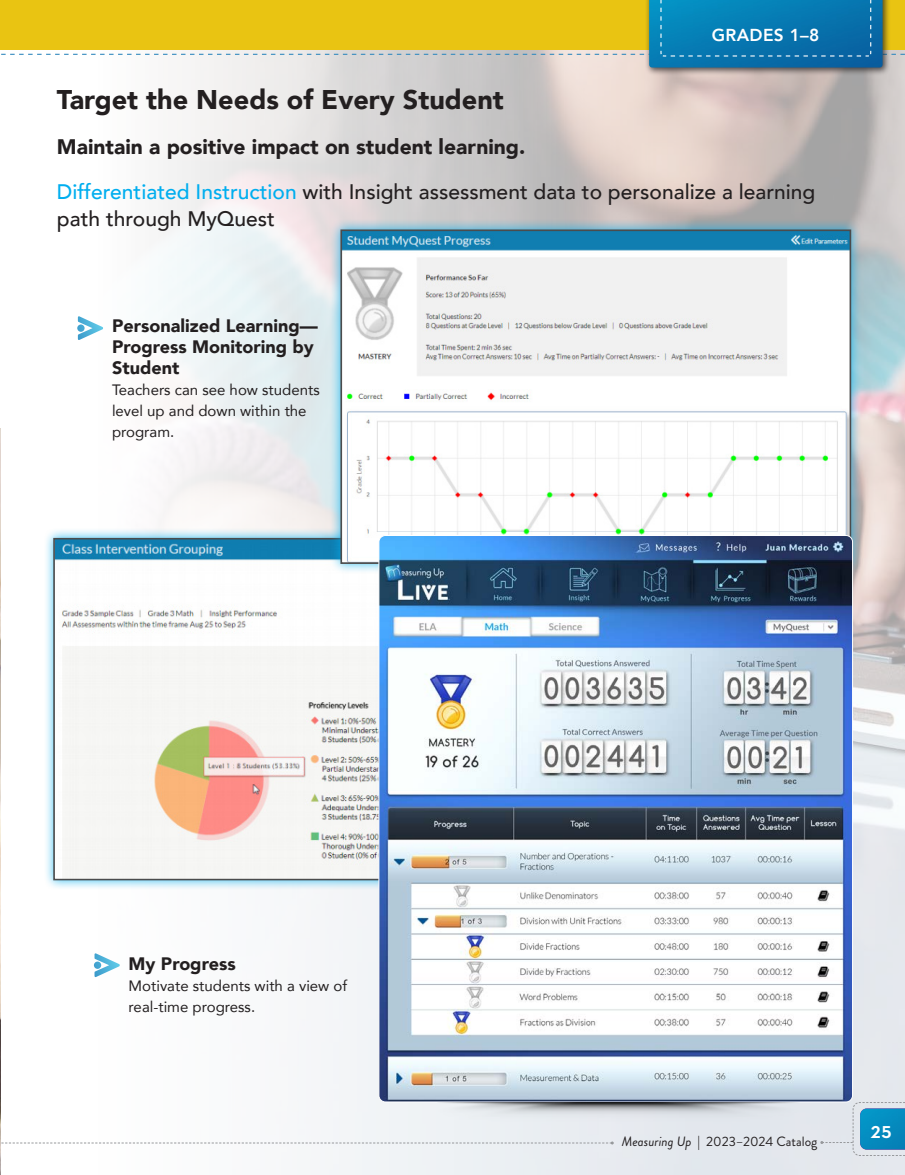
<style>
.page{position:relative;width:905px;height:1175px;background:#fff}
.page>*{position:absolute;margin:0;border:0;box-sizing:border-box;transform-origin:0 0}
.t1{font:900 27px "Avenir";color:#231f20}
.t2{font:700 22.5px "Neutra Disp";color:#fff}
.t3{font:500 21px/27px "Avenir";color:#231f20}
.t4{font:900 21px "Avenir";color:#231f20}
.t5{font:900 18px/21px "Avenir";color:#231f20}
._0_Lesson_num{font:800 17.25px "Avenir";letter-spacing:.02em;color:#fff}
.t6{font:15px/21px "Avenir";color:#231f20}
.t7{font:13.5px "Brandon Grotesque";color:#231f20}
.s1{color:#00aeef}
.s2{font-style:italic}
</style>
<div class="page">
<img style="left:0;top:428px;width:1px;height:746px">
<svg style="left:0;top:1141px;width:352px;height:3px"></svg>
<svg style="left:852px;top:1101px;width:52px;height:55px"></svg>
<div style="left:645px;top:0;width:245px;height:76px;background:#231f20;opacity:.75"></div>
<img style="left:649px;top:57px;width:233px;height:11px">
<svg style="left:0;top:0;width:904px;height:57px;background:#adb34e"></svg>
<div style="left:43px;top:528px;width:506px;height:362px;background:#00aeef;opacity:.75"></div>
<img style="left:56px;top:541px;width:323px;height:336px">
<div style="left:330px;top:219px;width:531px;height:355px;background:#00aeef;opacity:.75"></div>
<img style="left:343px;top:232px;width:505px;height:329px">
<div style="left:340px;top:229px;width:511px;height:335px;border:2px solid #4b4c4d"></div>
<img style="left:379px;top:535px;width:473px;height:567px">
<img style="left:352px;top:1102px;width:527px;height:58px">
<svg style="left:77px;top:316px;width:26px;height:24px"></svg>
<svg style="left:94px;top:953px;width:26px;height:24px"></svg>
<p class="_0_Lesson_num" style="left:711px;top:21px;width:109px">GRADES 1–8</p>
<p class="t1" style="left:57px;top:76px;width:448px">Target the Needs of Every Student</p>
<p class="t4" style="left:57px;top:128px;width:470px">Maintain a positive impact on student learning.</p>
<p class="t3" style="left:57px;top:177px;width:760px"><span class="s1">Differentiated Instruction</span> with Insight assessment data to personalize a learning path through MyQuest</p>
<p class="t5" style="left:112px;top:314px;width:207px">Personalized Learning—<br>Progress Monitoring by<br>Student</p>
<p class="t6" style="left:112px;top:378px;width:209px">Teachers can see how students</p>
<p class="t6" style="left:112px;top:399px;width:196px">level up and down within the program.</p>
<p class="t5" style="left:129px;top:953px;width:108px">My Progress</p>
<p class="t6" style="left:129px;top:975px;width:220px">Motivate students with a view of real-time progress.</p>
<p class="t7" style="left:621px;top:1132px;width:197px"><span class="s2">Measuring Up</span> | 2023–2024 Catalog</p>
<p class="t2" style="left:870px;top:1117px;width:22px">25</p>
</div>
